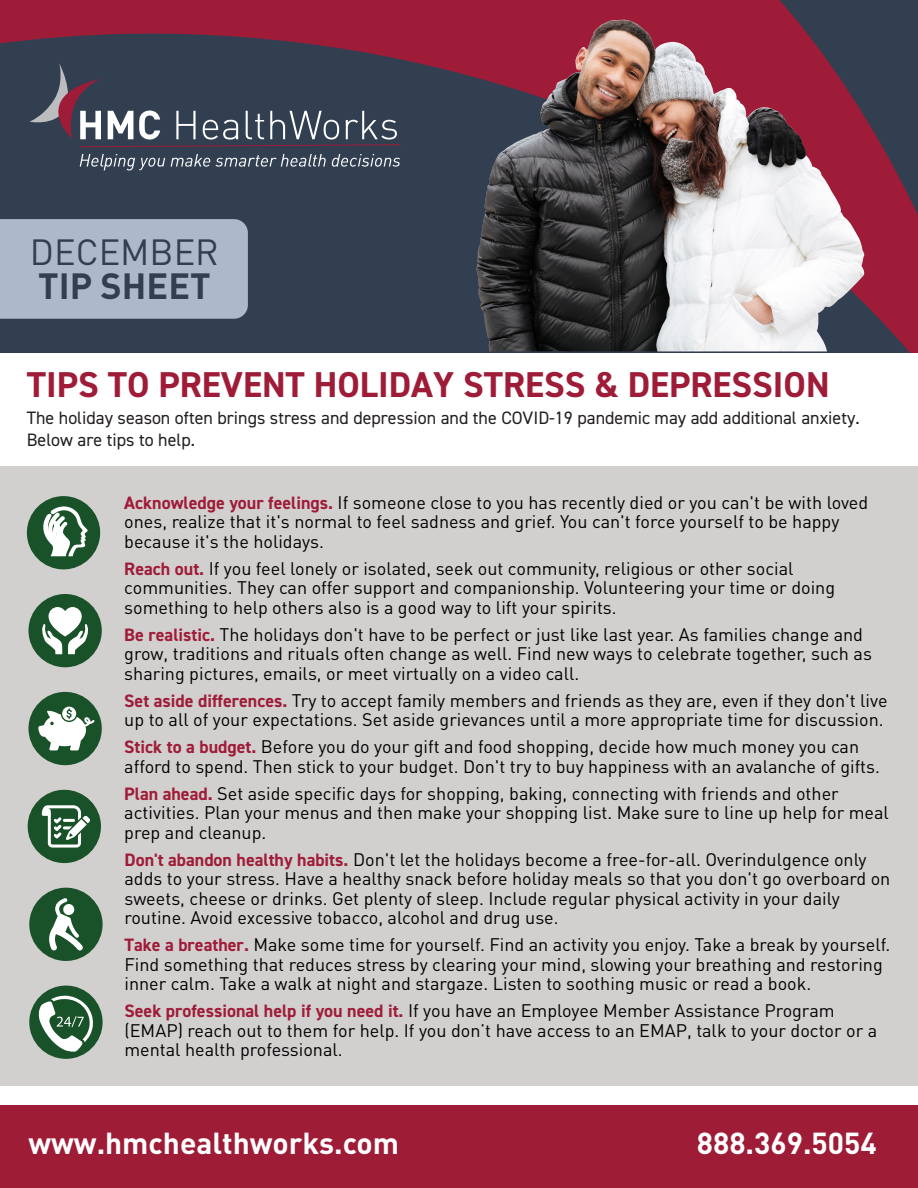
<style>
.page{position:relative;width:918px;height:1188px;background:#fff}
.page>*{position:absolute;margin:0;border:0;box-sizing:border-box;transform-origin:0 0}
.t1{font:700 36px "DIN2014";color:#9f1c38}
.t2{font:36px "DIN Pro";color:#323f51}
.t3{font:700 36px "DIN Pro";color:#323f51}
.t4{font:700 30px "DIN Pro";color:#fff}
.t5{font:18px/19.5px "DIN Pro";color:#000}
.t6{font:18px/21.6px "DIN2014";color:#231f20}
.s1{font-family:"DIN2014";font-weight:700;color:#9f1c38}
</style>
<div class="page">
<div style="left:0;top:466px;width:918px;height:620px;background:#d2d0cf"></div>
<svg style="left:0;top:0;width:918px;height:352px;background:#4e3b4e"></svg>
<div style="left:0;top:219px;width:248px;height:100px;background:#adb9ca"></div>
<div style="left:0;top:1105px;width:918px;height:83px;background:#9f1c37"></div>
<div style="left:27px;top:496px;width:73px;height:73px;background:#195128;border-radius:50%"></div>
<div style="left:28px;top:594px;width:74px;height:73px;background:#195128;border-radius:50%"></div>
<div style="left:28px;top:692px;width:74px;height:73px;background:#195128;border-radius:50%"></div>
<div style="left:28px;top:790px;width:73px;height:73px;background:#195128;border-radius:50%"></div>
<div style="left:29px;top:888px;width:74px;height:73px;background:#195128;border-radius:50%"></div>
<div style="left:29px;top:986px;width:74px;height:73px;background:#195128;border-radius:50%"></div>
<svg style="left:42px;top:607px;width:46px;height:47px"></svg>
<svg style="left:38px;top:707px;width:56px;height:43px"></svg>
<svg style="left:49px;top:898px;width:34px;height:52px"></svg>
<svg style="left:40px;top:504px;width:49px;height:52px"></svg>
<svg style="left:37px;top:996px;width:56px;height:56px"></svg>
<svg style="left:42px;top:805px;width:48px;height:43px"></svg>
<img style="left:476px;top:19px;width:390px;height:332px">
<h1 class="t2" style="left:30px;top:227px;width:191px">DECEMBER</h1>
<h1 class="t3" style="left:38px;top:262px;width:174px">TIP SHEET</h1>
<h1 class="t1" style="left:27px;top:361px;width:804px">TIPS TO PREVENT HOLIDAY STRESS &amp; DEPRESSION</h1>
<p class="t6" style="left:27px;top:407px;width:834px">The holiday season often brings stress and depression and the COVID-19 pandemic may add additional anxiety.<br>Below are tips to help.</p>
<p class="t5" style="left:124px;top:492px;width:745px"><span class="s1">Acknowledge your feelings.</span> If someone close to you has recently died or you can't be with loved ones, realize that it's normal to feel sadness and grief. You can't force yourself to be happy because it's the holidays.</p>
<p class="t5" style="left:124px;top:558px;width:712px"><span class="s1">Reach out.</span> If you feel lonely or isolated, seek out community, religious or other social communities. They can offer support and companionship. Volunteering your time or doing something to help others also is a good way to lift your spirits.</p>
<p class="t5" style="left:124px;top:624px;width:749px"><span class="s1">Be realistic.</span> The holidays don't have to be perfect or just like last year. As families change and grow, traditions and rituals often change as well. Find new ways to celebrate together, such as sharing pictures, emails, or meet virtually on a video call.</p>
<p class="t5" style="left:124px;top:690px;width:765px"><span class="s1">Set aside differences.</span> Try to accept family members and friends as they are, even if they don't live up to all of your expectations. Set aside grievances until a more appropriate time for discussion.</p>
<p class="t5" style="left:124px;top:736px;width:757px"><span class="s1">Stick to a budget.</span> Before you do your gift and food shopping, decide how much money you can afford to spend. Then stick to your budget. Don't try to buy happiness with an avalanche of gifts.</p>
<p class="t5" style="left:124px;top:783px;width:766px"><span class="s1">Plan ahead.</span> Set aside specific days for shopping, baking, connecting with friends and other activities. Plan your menus and then make your shopping list. Make sure to line up help for meal prep and cleanup.</p>
<p class="t5" style="left:124px;top:849px;width:767px"><span class="s1">Don't abandon healthy habits.</span> Don't let the holidays become a free-for-all. Overindulgence only adds to your stress. Have a healthy snack before holiday meals so that you don't go overboard on sweets, cheese or drinks. Get plenty of sleep. Include regular physical activity in your daily routine. Avoid excessive tobacco, alcohol and drug use.</p>
<p class="t5" style="left:124px;top:934px;width:767px"><span class="s1">Take a breather.</span> Make some time for yourself. Find an activity you enjoy. Take a break by yourself.<br>Find something that reduces stress by clearing your mind, slowing your breathing and restoring inner calm. Take a walk at night and stargaze. Listen to soothing music or read a book.</p>
<p class="t5" style="left:124px;top:1000px;width:754px"><span class="s1">Seek professional help if you need it.</span> If you have an Employee Member Assistance Program (EMAP) reach out to them for help. If you don’t have access to an EMAP, talk to your doctor or a mental health professional.</p>
<h2 class="t4" style="left:28px;top:1123px;width:372px">www.hmchealthworks.com</h2>
<h2 class="t4" style="left:697px;top:1123px;width:182px">888.369.5054</h2>
</div>
